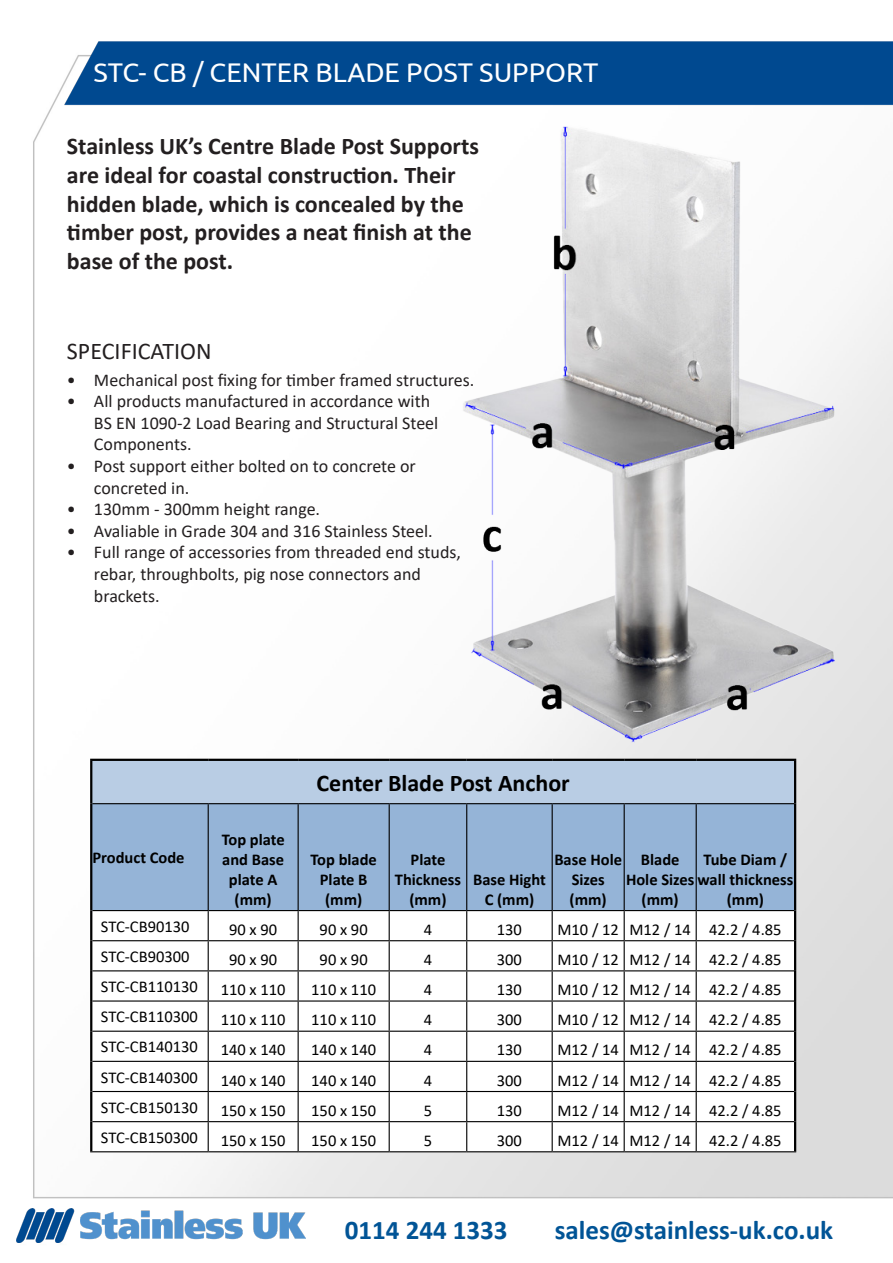
<style>
.page{position:relative;width:893px;height:1263px;background:#fff}
.page>*{position:absolute;margin:0;border:0;box-sizing:border-box;transform-origin:0 0}
.t1{font:700 27px "Calibri";color:#015496}
.t2{font:27px "Ubuntu";color:#fff}
.t3{font:700 24px/28.8px "Calibri";color:#231f20}
.t4{font:700 24px "Calibri";color:#000}
.t5{font:24px "Calibri";color:#231f20}
.t6{font:18px/21.6px "Calibri";color:#231f20}
.t7{font:16.5px "Calibri";color:#000}
.t8{font:700 16.5px/19.8px "Calibri";color:#000;text-align:center}
</style>
<div class="page">
<img style="left:16px;top:41px;width:877px;height:1202px">
<img style="left:17px;top:1209px;width:288px;height:34px">
<p class="t2" style="left:94px;top:56px;width:506px">STC- CB / CENTER BLADE POST SUPPORT</p>
<p class="t3" style="left:67px;top:131px;width:414px">Stainless UK’s Centre Blade Post Supports are ideal for coastal construction. Their hidden blade, which is concealed by the timber post, provides a neat finish at the base of the post.</p>
<p class="t5" style="left:67px;top:334px;width:146px">SPECIFICATION</p>
<p class="t6" style="left:67px;top:368px;width:409px">• Mechanical post fixing for timber framed structures.</p>
<p class="t6" style="left:94px;top:390px;width:346px;text-indent:-27px">• All products manufactured in accordance with<br>BS EN 1090-2 Load Bearing and Structural Steel<br>Components.</p>
<p class="t6" style="left:94px;top:455px;width:323px;text-indent:-27px">• Post support either bolted on to concrete or concreted in.</p>
<p class="t6" style="left:67px;top:498px;width:255px">• 130mm - 300mm height range.</p>
<p class="t6" style="left:67px;top:520px;width:367px">• Avaliable in Grade 304 and 316 Stainless Steel.</p>
<p class="t6" style="left:94px;top:541px;width:368px;text-indent:-27px">• Full range of accessories from threaded end studs, rebar, throughbolts, pig nose connectors and brackets.</p>
<p class="t8" style="left:92px;top:848px;width:94px">Product Code</p>
<p class="t8" style="left:222px;top:829px;width:64px">Top plate and Base plate A (mm)</p>
<p class="t4" style="left:317px;top:766px;width:255px">Center Blade Post Anchor</p>
<p class="t8" style="left:310px;top:849px;width:68px">Top blade<br>Plate B (mm)</p>
<p class="t8" style="left:395px;top:849px;width:68px">Plate<br>Thickness (mm)</p>
<p class="t8" style="left:473px;top:869px;width:74px">Base Hight<br>C (mm)</p>
<p class="t8" style="left:703px;top:849px;width:85px">Tube Diam /</p>
<p class="t8" style="left:727px;top:889px;width:39px">(mm)</p>
<p class="t8" style="left:554px;top:849px;width:69px">Base Hole<br>Sizes (mm)</p>
<p class="t8" style="left:641px;top:849px;width:40px">Blade</p>
<p class="t8" style="left:626px;top:869px;width:169px">Hole Sizes wall thickness</p>
<p class="t8" style="left:642px;top:889px;width:39px">(mm)</p>
<p class="t7" style="left:101px;top:915px;width:90px">STC-CB90130</p>
<p class="t7" style="left:229px;top:918px;width:50px">90 x 90</p>
<p class="t7" style="left:320px;top:918px;width:50px">90 x 90</p>
<p class="t7" style="left:424px;top:918px;width:10px">4</p>
<p class="t7" style="left:497px;top:918px;width:27px">130</p>
<p class="t7" style="left:557px;top:918px;width:63px">M10 / 12</p>
<p class="t7" style="left:629px;top:918px;width:63px">M12 / 14</p>
<p class="t7" style="left:709px;top:918px;width:74px">42.2 / 4.85</p>
<p class="t7" style="left:101px;top:945px;width:90px">STC-CB90300</p>
<p class="t7" style="left:229px;top:948px;width:50px">90 x 90</p>
<p class="t7" style="left:320px;top:948px;width:50px">90 x 90</p>
<p class="t7" style="left:424px;top:948px;width:10px">4</p>
<p class="t7" style="left:497px;top:948px;width:27px">300</p>
<p class="t7" style="left:557px;top:948px;width:63px">M10 / 12</p>
<p class="t7" style="left:629px;top:948px;width:63px">M12 / 14</p>
<p class="t7" style="left:709px;top:948px;width:74px">42.2 / 4.85</p>
<p class="t7" style="left:101px;top:975px;width:98px">STC-CB110130</p>
<p class="t7" style="left:221px;top:978px;width:66px">110 x 110</p>
<p class="t7" style="left:311px;top:978px;width:66px">110 x 110</p>
<p class="t7" style="left:424px;top:978px;width:10px">4</p>
<p class="t7" style="left:497px;top:978px;width:27px">130</p>
<p class="t7" style="left:557px;top:978px;width:63px">M10 / 12</p>
<p class="t7" style="left:629px;top:978px;width:63px">M12 / 14</p>
<p class="t7" style="left:709px;top:978px;width:74px">42.2 / 4.85</p>
<p class="t7" style="left:101px;top:1005px;width:98px">STC-CB110300</p>
<p class="t7" style="left:221px;top:1008px;width:66px">110 x 110</p>
<p class="t7" style="left:311px;top:1008px;width:66px">110 x 110</p>
<p class="t7" style="left:424px;top:1008px;width:10px">4</p>
<p class="t7" style="left:497px;top:1008px;width:27px">300</p>
<p class="t7" style="left:557px;top:1008px;width:63px">M10 / 12</p>
<p class="t7" style="left:629px;top:1008px;width:63px">M12 / 14</p>
<p class="t7" style="left:709px;top:1008px;width:74px">42.2 / 4.85</p>
<p class="t7" style="left:101px;top:1035px;width:98px">STC-CB140130</p>
<p class="t7" style="left:221px;top:1038px;width:66px">140 x 140</p>
<p class="t7" style="left:311px;top:1038px;width:66px">140 x 140</p>
<p class="t7" style="left:424px;top:1038px;width:10px">4</p>
<p class="t7" style="left:497px;top:1038px;width:27px">130</p>
<p class="t7" style="left:557px;top:1038px;width:63px">M12 / 14</p>
<p class="t7" style="left:629px;top:1038px;width:63px">M12 / 14</p>
<p class="t7" style="left:709px;top:1038px;width:74px">42.2 / 4.85</p>
<p class="t7" style="left:101px;top:1066px;width:98px">STC-CB140300</p>
<p class="t7" style="left:221px;top:1068px;width:66px">140 x 140</p>
<p class="t7" style="left:311px;top:1068px;width:66px">140 x 140</p>
<p class="t7" style="left:424px;top:1068px;width:10px">4</p>
<p class="t7" style="left:497px;top:1068px;width:27px">300</p>
<p class="t7" style="left:557px;top:1068px;width:63px">M12 / 14</p>
<p class="t7" style="left:629px;top:1068px;width:63px">M12 / 14</p>
<p class="t7" style="left:709px;top:1068px;width:74px">42.2 / 4.85</p>
<p class="t7" style="left:101px;top:1096px;width:98px">STC-CB150130</p>
<p class="t7" style="left:221px;top:1099px;width:66px">150 x 150</p>
<p class="t7" style="left:311px;top:1099px;width:66px">150 x 150</p>
<p class="t7" style="left:424px;top:1099px;width:10px">5</p>
<p class="t7" style="left:497px;top:1099px;width:27px">130</p>
<p class="t7" style="left:557px;top:1099px;width:63px">M12 / 14</p>
<p class="t7" style="left:629px;top:1099px;width:63px">M12 / 14</p>
<p class="t7" style="left:709px;top:1099px;width:74px">42.2 / 4.85</p>
<p class="t7" style="left:101px;top:1126px;width:98px">STC-CB150300</p>
<p class="t7" style="left:221px;top:1129px;width:66px">150 x 150</p>
<p class="t7" style="left:311px;top:1129px;width:66px">150 x 150</p>
<p class="t7" style="left:424px;top:1129px;width:10px">5</p>
<p class="t7" style="left:497px;top:1129px;width:27px">300</p>
<p class="t7" style="left:557px;top:1129px;width:63px">M12 / 14</p>
<p class="t7" style="left:629px;top:1129px;width:63px">M12 / 14</p>
<p class="t7" style="left:709px;top:1129px;width:74px">42.2 / 4.85</p>
<p class="t1" style="left:345px;top:1210px;width:164px">0114 244 1333</p>
<p class="t1" style="left:555px;top:1210px;width:280px">sales@stainless-uk.co.uk</p>
</div>
